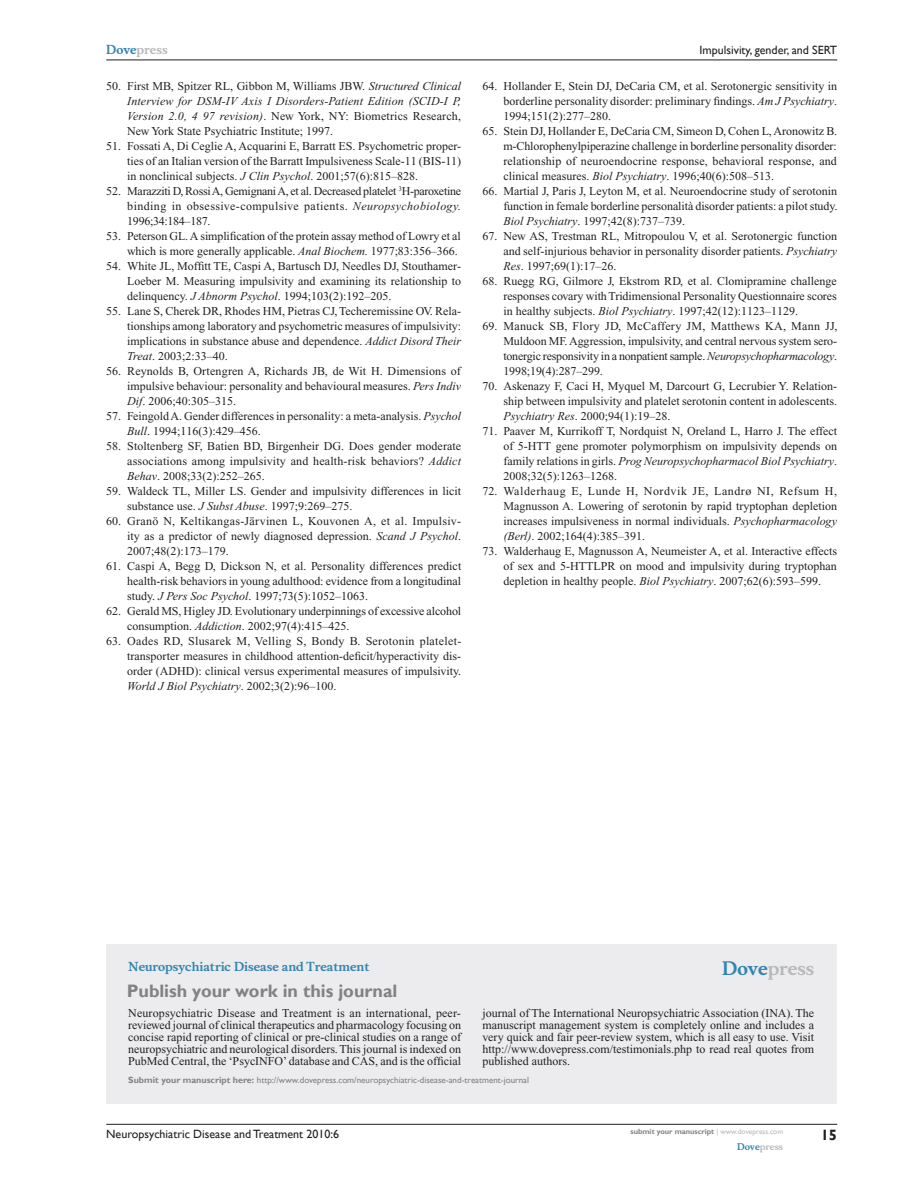
<style>
.page{position:relative;width:918px;height:1188px;background:#fff}
.page>*{position:absolute;margin:0;border:0;box-sizing:border-box;transform-origin:0 0}
.t1{font:700 18px "Gill Sans";color:#808285}
.t2{font:700 18px "Musee";color:#b8b9bc}
.t3{font:700 15px "Gill Sans";color:#231f20}
.t4{font:12px/15px "Times New Roman";color:#231f20;text-align:justify}
.t5{font:12px "Gill Sans";color:#231f20}
.t6{font:700 12px "Musee";color:#3485ae}
.t7{font:700 12px "Musee";color:#b8b9bc}
.t8{font:9px "Gill Sans";color:#808285}
.t9{font:700 9px "Musee";color:#b8b9bc}
.t10{font:700 7.5px "Gill Sans";color:#808285}
.s1{color:#3485ae}
.s2{font-style:italic}
.s3{font-weight:700}
.s4{font-weight:400;color:#b8b9bc}
</style>
<div class="page">
<div style="left:106px;top:944px;width:731px;height:159px;background:#ececee"></div>
<hr style="left:106px;top:1124px;width:731px;height:1px;background:#231f20">
<hr style="left:106px;top:60px;width:731px;height:1px;background:#231f20">
<p class="t7" style="left:106px;top:43px;width:63px"><span class="s1">Dove</span>press</p>
<p class="t5" style="left:700px;top:43px;width:139px">Impulsivity, gender, and SERT</p>
<p class="t4" style="left:127px;top:79px;width:335px;text-indent:-21px">50. First MB, Spitzer RL, Gibbon M, Williams JBW. <span class="s2">Structured Clinical Interview for DSM-IV Axis I Disorders-Patient Edition (SCID-I P, Version 2.0, 4 97 revision)</span>. New York, NY: Biometrics Research, New York State Psychiatric Institute; 1997.</p>
<p class="t4" style="left:127px;top:139px;width:335px;text-indent:-21px">51. Fossati A, Di Ceglie A, Acquarini E, Barratt ES. Psychometric proper&shy;ties of an Italian version of the Barratt Impulsiveness Scale-11 (BIS-11) in nonclinical subjects. <span class="s2">J Clin Psychol</span>. 2001;57(6):815–828.</p>
<p class="t4" style="left:127px;top:184px;width:335px;text-indent:-21px">52. Marazziti D, Rossi A, Gemignani A, et al. Decreased platelet <sup>3</sup>H-paroxetine binding in obsessive-compulsive patients. <span class="s2">Neuropsychobiology.<br></span>1996;34:184–187.</p>
<p class="t4" style="left:106px;top:229px;width:356px;text-align:right">53. Peterson GL. A simplification of the protein assay method of Lowry et al which is more generally applicable. <span class="s2">Anal Biochem.</span> 1977;83:356–366.</p>
<p class="t4" style="left:127px;top:259px;width:335px;text-indent:-21px">54. White JL, Moffitt TE, Caspi A, Bartusch DJ, Needles DJ, Stouthamer-Loeber M. Measuring impulsivity and examining its relationship to delinquency. <span class="s2">J Abnorm Psychol</span>. 1994;103(2):192–205.</p>
<p class="t4" style="left:127px;top:304px;width:336px;text-indent:-21px">55. Lane S, Cherek DR, Rhodes HM, Pietras CJ, Techeremissine OV. Rela&shy;tionships among laboratory and psychometric measures of impulsivity: implications in substance abuse and dependence. <span class="s2">Addict Disord Their Treat</span>. 2003;2:33–40.</p>
<p class="t4" style="left:127px;top:364px;width:335px;text-indent:-21px">56. Reynolds B, Ortengren A, Richards JB, de Wit H. Dimensions of impulsive behaviour: personality and behavioural measures. <span class="s2">Pers Indiv Dif</span>. 2006;40:305–315.</p>
<p class="t4" style="left:127px;top:409px;width:335px;text-indent:-21px">57. Feingold A. Gender differences in personality: a meta-analysis. <span class="s2">Psychol<br>Bull</span>. 1994;116(3):429–456.</p>
<p class="t4" style="left:127px;top:439px;width:335px;text-indent:-21px">58. Stoltenberg SF, Batien BD, Birgenheir DG. Does gender moderate associations among impulsivity and health-risk behaviors? <span class="s2">Addict Behav</span>. 2008;33(2):252–265.</p>
<p class="t4" style="left:127px;top:484px;width:335px;text-indent:-21px">59. Waldeck TL, Miller LS. Gender and impulsivity differences in licit substance use. <span class="s2">J Subst Abuse</span>. 1997;9:269–275.</p>
<p class="t4" style="left:127px;top:514px;width:335px;text-indent:-21px">60. Granö N, Keltikangas-Järvinen L, Kouvonen A, et al. Impulsiv&shy;ity as a predictor of newly diagnosed depression. <span class="s2">Scand J Psychol</span>.<br>2007;48(2):173–179.</p>
<p class="t4" style="left:127px;top:559px;width:336px;text-indent:-21px">61. Caspi A, Begg D, Dickson N, et al. Personality differences predict health-risk behaviors in young adulthood: evidence from a longitudinal study. <span class="s2">J Pers Soc Psychol</span>. 1997;73(5):1052–1063.</p>
<p class="t4" style="left:127px;top:604px;width:336px;text-indent:-21px">62. Gerald MS, Higley JD. Evolutionary underpinnings of excessive alcohol consumption. <span class="s2">Addiction</span>. 2002;97(4):415–425.</p>
<p class="t4" style="left:127px;top:634px;width:336px;text-indent:-21px">63. Oades RD, Slusarek M, Velling S, Bondy B. Serotonin platelet&shy;transporter measures in childhood attention-deficit/hyperactivity dis&shy;order (ADHD): clinical versus experimental measures of impulsivity.<br><span class="s2">World J Biol Psychiatry</span>. 2002;3(2):96–100.</p>
<p class="t4" style="left:503px;top:79px;width:335px;text-indent:-21px">64. Hollander E, Stein DJ, DeCaria CM, et al. Serotonergic sensitivity in borderline personality disorder: preliminary findings. <span class="s2">Am J Psychiatry</span>.<br>1994;151(2):277–280.</p>
<p class="t4" style="left:503px;top:124px;width:335px;text-indent:-21px">65. Stein DJ, Hollander E, DeCaria CM, Simeon D, Cohen L, Aronowitz B. m-Chlorophenylpiperazine challenge in borderline personality disorder: relationship of neuroendocrine response, behavioral response, and clinical measures. <span class="s2">Biol Psychiatry</span>. 1996;40(6):508–513.</p>
<p class="t4" style="left:503px;top:184px;width:336px;text-indent:-21px">66. Martial J, Paris J, Leyton M, et al. Neuroendocrine study of serotonin function in female borderline personalità disorder patients: a pilot study.<br><span class="s2">Biol Psychiatry</span>. 1997;42(8):737–739.</p>
<p class="t4" style="left:503px;top:229px;width:335px;text-indent:-21px">67. New AS, Trestman RL, Mitropoulou V, et al. Serotonergic function and self-injurious behavior in personality disorder patients. <span class="s2">Psychiatry Res</span>. 1997;69(1):17–26.</p>
<p class="t4" style="left:503px;top:274px;width:335px;text-indent:-21px">68. Ruegg RG, Gilmore J, Ekstrom RD, et al. Clomipramine challenge responses covary with Tridimensional Personality Questionnaire scores in healthy subjects. <span class="s2">Biol Psychiatry</span>. 1997;42(12):1123–1129.</p>
<p class="t4" style="left:503px;top:319px;width:336px;text-indent:-21px">69. Manuck SB, Flory JD, McCaffery JM, Matthews KA, Mann JJ, Muldoon MF. Aggression, impulsivity, and central nervous system sero&shy;tonergic responsivity in a nonpatient sample. <span class="s2">Neuropsychopharmacology</span>.<br>1998;19(4):287–299.</p>
<p class="t4" style="left:503px;top:379px;width:335px;text-indent:-21px">70. Askenazy F, Caci H, Myquel M, Darcourt G, Lecrubier Y. Relation&shy;ship between impulsivity and platelet serotonin content in adolescents.<br><span class="s2">Psychiatry Res</span>. 2000;94(1):19–28.</p>
<p class="t4" style="left:503px;top:424px;width:335px;text-indent:-21px">71. Paaver M, Kurrikoff T, Nordquist N, Oreland L, Harro J. The effect of 5-HTT gene promoter polymorphism on impulsivity depends on family relations in girls. <span class="s2">Prog Neuropsychopharmacol Biol Psychiatry</span>.<br>2008;32(5):1263–1268.</p>
<p class="t4" style="left:503px;top:484px;width:335px;text-indent:-21px">72. Walderhaug E, Lunde H, Nordvik JE, Landrø NI, Refsum H, Magnusson A. Lowering of serotonin by rapid tryptophan depletion increases impulsiveness in normal individuals. <span class="s2">Psychopharmacology (Berl)</span>. 2002;164(4):385–391.</p>
<p class="t4" style="left:503px;top:544px;width:335px;text-indent:-21px">73. Walderhaug E, Magnusson A, Neumeister A, et al. Interactive effects of sex and 5-HTTLPR on mood and impulsivity during tryptophan depletion in healthy people. <span class="s2">Biol Psychiatry</span>. 2007;62(6):593–599.</p>
<p class="t6" style="left:128px;top:959px;width:243px">Neuropsychiatric Disease and Treatment</p>
<h1 class="t1" style="left:127px;top:980px;width:272px">Publish your work in this journal</h1>
<h1 class="t2" style="left:722px;top:958px;width:94px"><span class="s1">Dove</span>press</h1>
<p class="t4" style="left:128px;top:1007px;width:334px;line-height:12px">Neuropsychiatric Disease and Treatment is an international, peer&shy;reviewed journal of clinical therapeutics and pharmacology focusing on concise rapid reporting of clinical or pre-clinical studies on a range of neuropsychiatric and neurological disorders. This journal is indexed on PubMed Central, the ‘PsycINFO’ database and CAS, and is the official</p>
<p class="t4" style="left:482px;top:1007px;width:333px;line-height:12px">journal of The International Neuropsychiatric Association (INA). The manuscript management system is completely online and includes a very quick and fair peer-review system, which is all easy to use. Visit http://www.dovepress.com/testimonials.php to read real quotes from published authors.</p>
<p class="t8" style="left:128px;top:1075px;width:402px"><span class="s3">Submit your manuscript here:</span> http://www.dovepress.com/neuropsychiatric-disease-and-treatment-journal</p>
<p class="t5" style="left:106px;top:1127px;width:235px">Neuropsychiatric Disease and Treatment 2010:6</p>
<p class="t10" style="left:631px;top:1127px;width:154px">submit your manuscript <span class="s4">| www.dovepress.com</span></p>
<p class="t9" style="left:737px;top:1141px;width:48px"><span class="s1">Dove</span>press</p>
<p class="t3" style="left:821px;top:1126px;width:18px">15</p>
</div>
